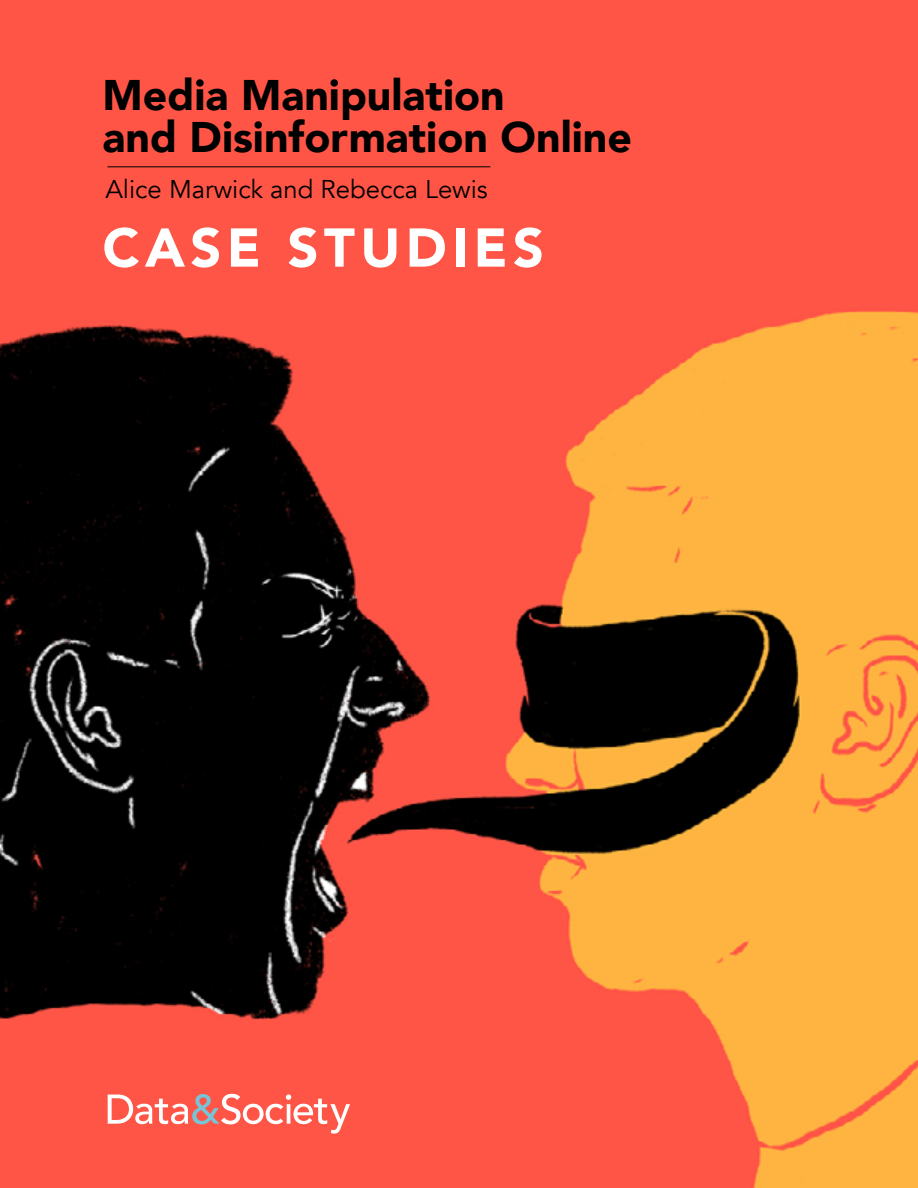
<style>
.page{position:relative;width:918px;height:1188px;background:#fff}
.page>*{position:absolute;margin:0;border:0;box-sizing:border-box;transform-origin:0 0}
.t1{font:900 54px "Avenir";letter-spacing:.1em;color:#fff}
.t2{font:900 42.75px/42.8px "Avenir";color:#000}
.t3{font:25.65px "Avenir";color:#000}
</style>
<div class="page">
<img style="left:0;top:0;width:918px;height:1188px">
<hr style="left:107px;top:166px;width:383px;height:1px;background:#000">
<svg style="left:108px;top:1094px;width:242px;height:40px"></svg>
<p class="t2" style="left:103px;top:72px;width:531px">Media Manipulation<br>and Disinformation Online</p>
<p class="t3" style="left:105px;top:174px;width:384px">Alice Marwick and Rebecca Lewis</p>
<p class="t1" style="left:103px;top:202px;width:443px">CASE STUDIES</p>
</div>
